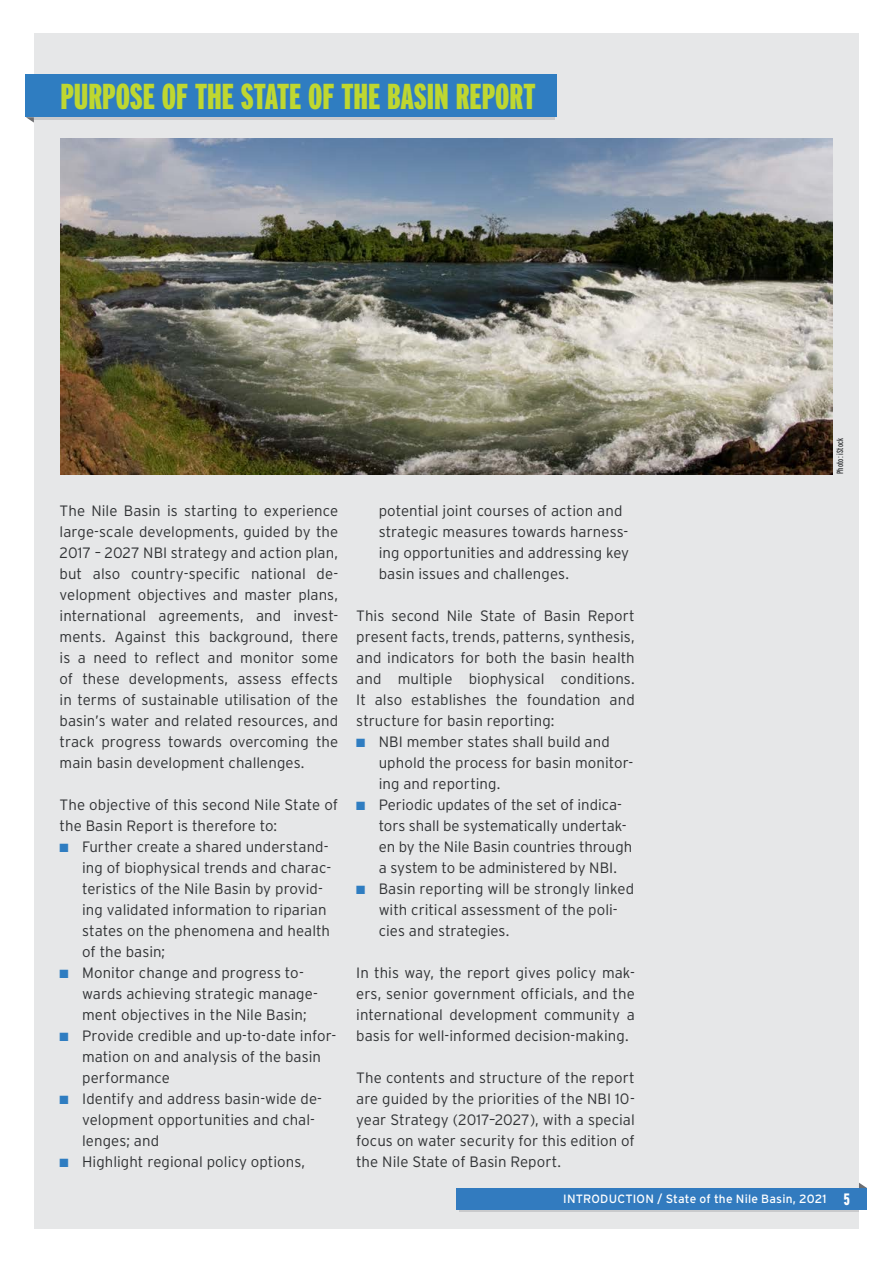
<style>
.page{position:relative;width:893px;height:1263px;background:#fff}
.page>*{position:absolute;margin:0;border:0;box-sizing:border-box;transform-origin:0 0}
.t1{font:900 extra-condensed 36px "Interstate";color:#bfd730}
.t2{font:300 15px/21px "Interstate";letter-spacing:.005em;color:#303234}
.t3{font:12px "Interstate";letter-spacing:.015em;color:#fff}
.t4{font:9px "Interstate Regular Comp";letter-spacing:.025em;color:#303234}
.s1{color:#2f7dc1}
.s2{font-weight:900;font-stretch:extra-condensed;font-size:16.5px}
</style>
<div class="page">
<div style="left:34px;top:34px;width:825px;height:1195px;background:#e6e7e8"></div>
<div style="left:459px;top:1191px;width:400px;height:21px;background:linear-gradient(to right,#327bbf,#327bbf)"></div>
<div style="left:456px;top:1188px;width:411px;height:21px;background:#327bbf"></div>
<svg style="left:859px;top:1183px;width:8px;height:5px"></svg>
<img style="left:60px;top:138px;width:773px;height:336px">
<div style="left:34px;top:78px;width:520px;height:42px;background:#c9cacc"></div>
<div style="left:26px;top:75px;width:531px;height:42px;background:#2f7dc1"></div>
<svg style="left:26px;top:117px;width:8px;height:6px"></svg>
<h1 class="t1" style="left:60px;top:77px;width:477px">PURPOSE OF THE STATE OF THE BASIN REPORT</h1>
<p class="t2" style="left:60px;top:500px;width:280px;text-align:justify">The Nile Basin is starting to experience large-scale developments, guided by the 2017 – 2027 NBI strategy and action plan, but also country-specific national de&shy;velopment objectives and master plans, international agreements, and invest&shy;ments. Against this background, there is a need to reflect and monitor some of these developments, assess effects in terms of sustainable utilisation of the basin’s water and related resources, and track progress towards overcoming the main basin development challenges.</p>
<p class="t2" style="left:60px;top:794px;width:280px">The objective of this second Nile State of the Basin Report is therefore to:</p>
<p class="t2" style="left:82px;top:836px;width:251px;text-indent:-22px"><span class="s1">■</span> Further create a shared understand&shy;ing of biophysical trends and charac&shy;teristics of the Nile Basin by provid&shy;ing validated information to riparian states on the phenomena and health of the basin;</p>
<p class="t2" style="left:82px;top:962px;width:237px;text-indent:-22px"><span class="s1">■</span> Monitor change and progress to&shy;wards achieving strategic manage&shy;ment objectives in the Nile Basin;</p>
<p class="t2" style="left:82px;top:1025px;width:256px;text-indent:-22px"><span class="s1">■</span> Provide credible and up-to-date infor&shy;mation on and analysis of the basin performance</p>
<p class="t2" style="left:82px;top:1088px;width:242px;text-indent:-22px"><span class="s1">■</span> Identify and address basin-wide de&shy;velopment opportunities and chal&shy;lenges; and</p>
<p class="t2" style="left:60px;top:1151px;width:247px"><span class="s1">■</span> Highlight regional policy options,</p>
<p class="t2" style="left:379px;top:500px;width:252px">potential joint courses of action and strategic measures towards harness&shy;ing opportunities and addressing key basin issues and challenges.</p>
<p class="t2" style="left:356px;top:605px;width:280px;text-align:justify">This second Nile State of Basin Report present facts, trends, patterns, synthesis, and indicators for both the basin health and multiple biophysical conditions.<br>It also establishes the foundation and structure for basin reporting:</p>
<p class="t2" style="left:379px;top:731px;width:256px;text-indent:-22px"><span class="s1">■</span> NBI member states shall build and uphold the process for basin monitor&shy;ing and reporting.</p>
<p class="t2" style="left:379px;top:794px;width:255px;text-indent:-22px"><span class="s1">■</span> Periodic updates of the set of indica&shy;tors shall be systematically undertak&shy;en by the Nile Basin countries through a system to be administered by NBI.</p>
<p class="t2" style="left:379px;top:878px;width:257px;text-indent:-22px"><span class="s1">■</span> Basin reporting will be strongly linked with critical assessment of the poli&shy;cies and strategies.</p>
<p class="t2" style="left:356px;top:962px;width:280px;text-align:justify">In this way, the report gives policy mak&shy;ers, senior government officials, and the international development community a basis for well-informed decision-making.</p>
<p class="t2" style="left:356px;top:1067px;width:280px;text-align:justify">The contents and structure of the report are guided by the priorities of the NBI 10- year Strategy (2017–2027), with a special focus on water security for this edition of the Nile State of Basin Report.</p>
<p class="t4" style="left:835px;top:474px;width:38px;rotate:-90deg">Photo: iStock</p>
<p class="t3" style="left:563px;top:1192px;width:288px">INTRODUCTION / State of the Nile Basin, 2021 <span class="s2">5</span></p>
</div>
